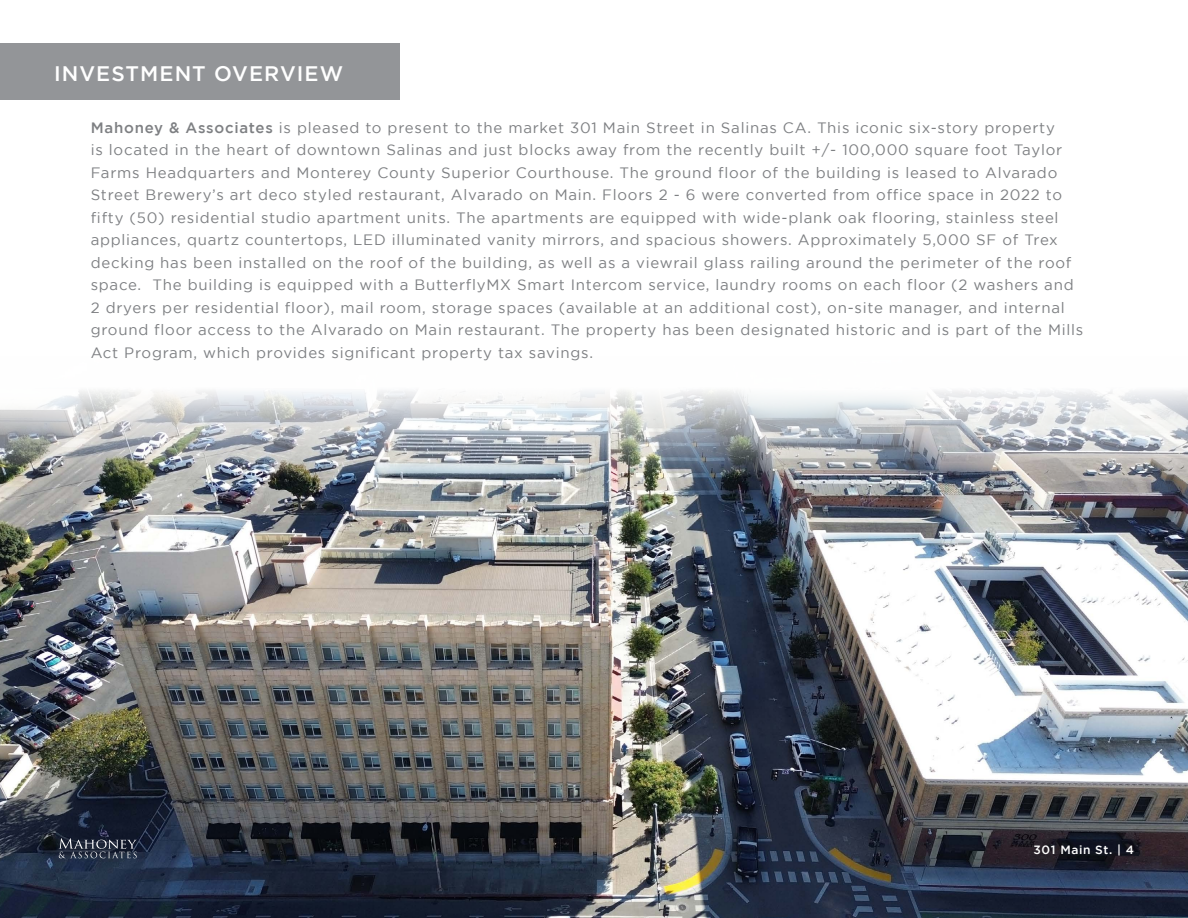
<style>
.page{position:relative;width:1188px;height:918px;background:#fff}
.page>*{position:absolute;margin:0;border:0;box-sizing:border-box;transform-origin:0 0}
.t1{font:500 21px "Gotham";letter-spacing:.05em;color:#fff}
.t2{font:15px/22.5px "Gotham";letter-spacing:.05em;color:#7e8083}
.t3{font:500 12px "Gotham";letter-spacing:.05em;color:#fff}
.s1{font-weight:500}
</style>
<div class="page">
<div style="left:0;top:43px;width:400px;height:57px;background:#939598"></div>
<img style="left:0;top:390px;width:1188px;height:528px">
<svg style="left:59px;top:838px;width:78px;height:20px;background:#3e4655"></svg>
<h1 class="t1" style="left:54px;top:62px;width:290px">INVESTMENT OVERVIEW</h1>
<p class="t2" style="left:91px;top:116px;width:994px"><span class="s1">Mahoney &amp; Associates</span> is pleased to present to the market 301 Main Street in Salinas CA. This iconic six-story property<br>is located in the heart of downtown Salinas and just blocks away from the recently built +/- 100,000 square foot Taylor Farms Headquarters and Monterey County Superior Courthouse. The ground floor of the building is leased to Alvarado Street Brewery’s art deco styled restaurant, Alvarado on Main. Floors 2 - 6 were converted from office space in 2022 to fifty (50) residential studio apartment units. The apartments are equipped with wide-plank oak flooring, stainless steel appliances, quartz countertops, LED illuminated vanity mirrors, and spacious showers. Approximately 5,000 SF of Trex decking has been installed on the roof of the building, as well as a viewrail glass railing around the perimeter of the roof space. The building is equipped with a ButterflyMX Smart Intercom service, laundry rooms on each floor (2 washers and 2 dryers per residential floor), mail room, storage spaces (available at an additional cost), on-site manager, and internal ground floor access to the Alvarado on Main restaurant. The property has been designated historic and is part of the Mills Act Program, which provides significant property tax savings.</p>
<p class="t3" style="left:1034px;top:843px;width:102px">301 Main St. | 4</p>
</div>
